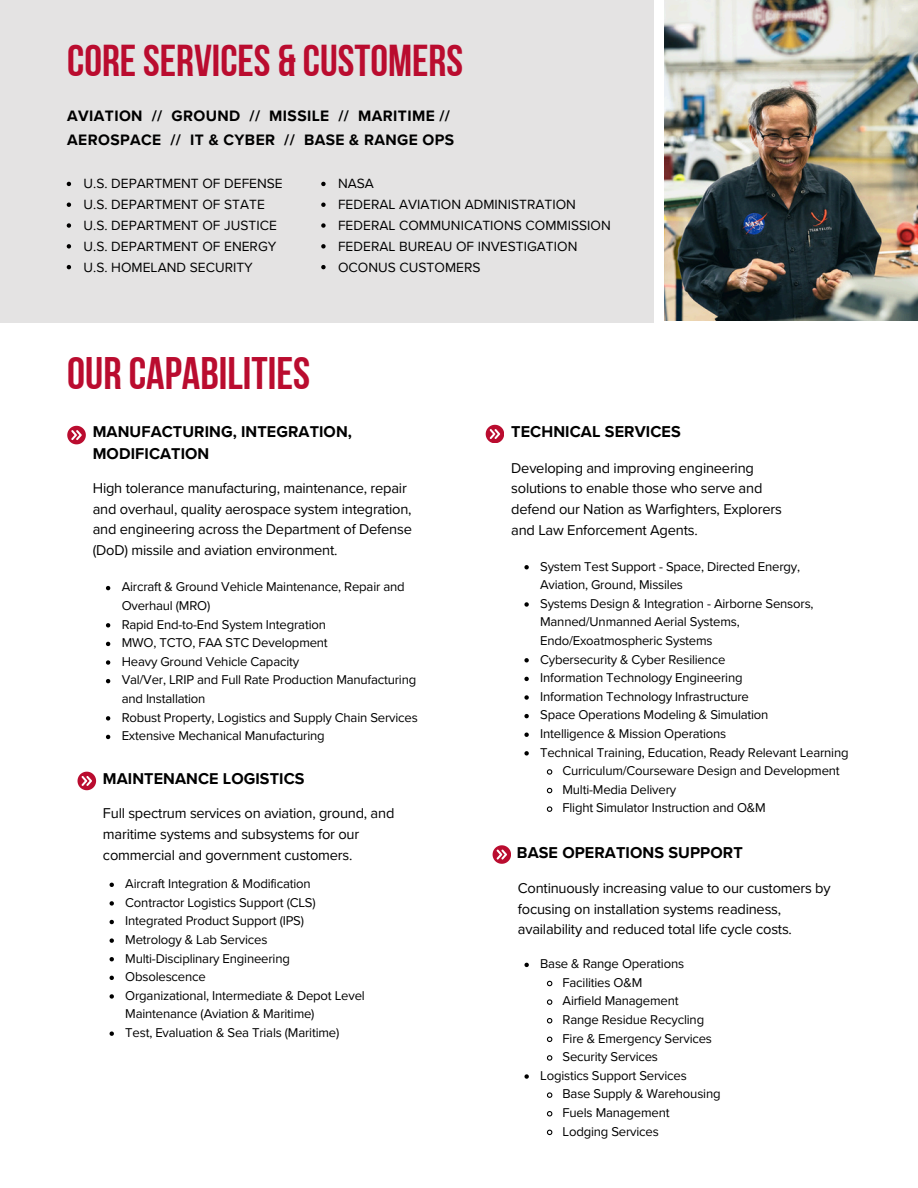
<style>
.page{position:relative;width:918px;height:1188px;background:#fff}
.page>*{position:absolute;margin:0;border:0;box-sizing:border-box;transform-origin:0 0}
.t1{font:45.45px "Bebas Neue Cyrillic";color:#ba0c2f}
.t2{font:44.55px "Bebas Neue Cyrillic";color:#ba0c2f}
.t3{font:700 16.2px/22px "Proxima Nova";letter-spacing:.005em;color:#000}
.t4{font:700 15.6px/23.5px "Proxima Nova";letter-spacing:.025em;color:#000}
.t5{font:14.7px/20.5px "Proxima Nova";letter-spacing:-.015em;color:#000}
.t6{font:13.8px "Proxima Nova";color:#000}
.t7{font:13.2px/18.6px "Proxima Nova";letter-spacing:-.015em;color:#000}
</style>
<div class="page">
<svg style="left:67px;top:426px;width:19px;height:18px"></svg>
<svg style="left:78px;top:772px;width:18px;height:18px"></svg>
<div style="left:0;top:0;width:654px;height:323px;background:#e4e3e3"></div>
<svg style="left:486px;top:425px;width:18px;height:18px"></svg>
<svg style="left:493px;top:845px;width:18px;height:18px"></svg>
<img style="left:665px;top:0;width:253px;height:321px">
<svg style="left:106px;top:586px;width:4px;height:4px"></svg>
<svg style="left:106px;top:623px;width:4px;height:5px"></svg>
<svg style="left:106px;top:642px;width:4px;height:4px"></svg>
<svg style="left:106px;top:660px;width:4px;height:5px"></svg>
<svg style="left:106px;top:679px;width:4px;height:4px"></svg>
<svg style="left:106px;top:716px;width:4px;height:5px"></svg>
<svg style="left:106px;top:735px;width:4px;height:4px"></svg>
<svg style="left:110px;top:883px;width:4px;height:4px"></svg>
<svg style="left:110px;top:901px;width:4px;height:5px"></svg>
<svg style="left:110px;top:920px;width:4px;height:4px"></svg>
<svg style="left:110px;top:938px;width:4px;height:5px"></svg>
<svg style="left:110px;top:957px;width:4px;height:4px"></svg>
<svg style="left:110px;top:976px;width:4px;height:4px"></svg>
<svg style="left:110px;top:994px;width:4px;height:5px"></svg>
<svg style="left:110px;top:1031px;width:4px;height:5px"></svg>
<svg style="left:524px;top:565px;width:5px;height:4px"></svg>
<svg style="left:524px;top:602px;width:5px;height:5px"></svg>
<svg style="left:524px;top:658px;width:5px;height:4px"></svg>
<svg style="left:524px;top:677px;width:5px;height:4px"></svg>
<svg style="left:524px;top:695px;width:5px;height:5px"></svg>
<svg style="left:524px;top:714px;width:5px;height:4px"></svg>
<svg style="left:524px;top:733px;width:5px;height:4px"></svg>
<svg style="left:524px;top:751px;width:5px;height:5px"></svg>
<svg style="left:546px;top:769px;width:7px;height:6px"></svg>
<svg style="left:546px;top:787px;width:7px;height:7px"></svg>
<svg style="left:546px;top:806px;width:7px;height:6px"></svg>
<svg style="left:524px;top:963px;width:5px;height:4px"></svg>
<svg style="left:546px;top:980px;width:7px;height:7px"></svg>
<svg style="left:546px;top:999px;width:7px;height:6px"></svg>
<svg style="left:546px;top:1018px;width:7px;height:6px"></svg>
<svg style="left:546px;top:1036px;width:7px;height:7px"></svg>
<svg style="left:546px;top:1055px;width:7px;height:6px"></svg>
<svg style="left:524px;top:1074px;width:5px;height:5px"></svg>
<svg style="left:546px;top:1092px;width:7px;height:6px"></svg>
<svg style="left:546px;top:1111px;width:7px;height:6px"></svg>
<svg style="left:546px;top:1129px;width:7px;height:7px"></svg>
<svg style="left:321px;top:182px;width:5px;height:4px"></svg>
<svg style="left:321px;top:203px;width:5px;height:4px"></svg>
<svg style="left:321px;top:223px;width:5px;height:5px"></svg>
<svg style="left:321px;top:244px;width:5px;height:5px"></svg>
<svg style="left:321px;top:265px;width:5px;height:4px"></svg>
<svg style="left:67px;top:182px;width:4px;height:4px"></svg>
<svg style="left:67px;top:203px;width:4px;height:4px"></svg>
<svg style="left:67px;top:223px;width:4px;height:5px"></svg>
<svg style="left:67px;top:244px;width:4px;height:5px"></svg>
<svg style="left:67px;top:265px;width:4px;height:4px"></svg>
<p class="t2" style="left:67px;top:42px;width:397px">CORESERVICES &amp; CUSTOMERS</p>
<p class="t4" style="left:67px;top:105px;width:389px">AVIATION // GROUND // MISSILE // MARITIME //<br>AEROSPACE // IT &amp; CYBER // BASE &amp; RANGE OPS</p>
<p class="t6" style="left:338px;top:176px;width:37px">NASA</p>
<p class="t6" style="left:338px;top:196px;width:239px">FEDERAL AVIATION ADMINISTRATION</p>
<h2 class="t6" style="left:338px;top:217px;width:274px">FEDERAL COMMUNICATIONS COMMISSION</h2>
<h3 class="t6" style="left:338px;top:238px;width:241px">FEDERAL BUREAU OF INVESTIGATION</h3>
<p class="t6" style="left:338px;top:259px;width:144px">OCONUS CUSTOMERS</p>
<p class="t6" style="left:84px;top:176px;width:201px">U.S. DEPARTMENT OF DEFENSE</p>
<p class="t6" style="left:84px;top:196px;width:183px">U.S. DEPARTMENT OF STATE</p>
<p class="t6" style="left:84px;top:217px;width:195px">U.S. DEPARTMENT OF JUSTICE</p>
<p class="t6" style="left:84px;top:238px;width:194px">U.S. DEPARTMENT OF ENERGY</p>
<p class="t6" style="left:84px;top:259px;width:171px">U.S. HOMELAND SECURITY</p>
<h2 class="t1" style="left:67px;top:355px;width:245px">OUR CAPABILITIES</h2>
<p class="t3" style="left:93px;top:421px;width:261px">MANUFACTURING, INTEGRATION,<br>MODIFICATION</p>
<p class="t5" style="left:93px;top:478px;width:321px">High tolerance manufacturing, maintenance, repair and overhaul, quality aerospace system integration, and engineering across the Department of Defense (DoD) missile and aviation environment.</p>
<p class="t7" style="left:122px;top:578px;width:285px">Aircraft &amp; Ground Vehicle Maintenance, Repair and<br>Overhaul (MRO)</p>
<p class="t7" style="left:122px;top:615px;width:206px">Rapid End-to-End System Integration</p>
<p class="t7" style="left:122px;top:634px;width:208px">MWO, TCTO, FAA STC Development</p>
<p class="t7" style="left:122px;top:652px;width:179px">Heavy Ground Vehicle Capacity</p>
<p class="t7" style="left:122px;top:671px;width:296px">Val/Ver, LRIP and Full Rate Production Manufacturing and Installation</p>
<p class="t7" style="left:122px;top:708px;width:298px">Robust Property, Logistics and Supply Chain Services</p>
<p class="t7" style="left:122px;top:727px;width:205px">Extensive Mechanical Manufacturing</p>
<p class="t3" style="left:103px;top:768px;width:203px">MAINTENANCE LOGISTICS</p>
<p class="t5" style="left:103px;top:804px;width:293px">Full spectrum services on aviation, ground, and maritime systems and subsystems for our commercial and government customers.</p>
<p class="t7" style="left:125px;top:875px;width:187px">Aircraft Integration &amp; Modification</p>
<p class="t7" style="left:125px;top:893px;width:192px">Contractor Logistics Support (CLS)</p>
<p class="t7" style="left:125px;top:912px;width:180px">Integrated Product Support (IPS)</p>
<h1 class="t7" style="left:125px;top:931px;width:144px">Metrology &amp; Lab Services</h1>
<h1 class="t7" style="left:125px;top:949px;width:166px">Multi-Disciplinary Engineering</h1>
<p class="t7" style="left:125px;top:968px;width:82px">Obsolescence</p>
<h2 class="t7" style="left:125px;top:986px;width:241px">Organizational, Intermediate &amp; Depot Level<br>Maintenance (Aviation &amp; Maritime)</h2>
<h3 class="t7" style="left:125px;top:1024px;width:216px">Test, Evaluation &amp; Sea Trials (Maritime)</h3>
<p class="t3" style="left:511px;top:421px;width:171px">TECHNICAL SERVICES</p>
<p class="t5" style="left:511px;top:458px;width:272px">Developing and improving engineering solutions to enable those who serve and defend our Nation as Warfighters, Explorers and Law Enforcement Agents.</p>
<p class="t7" style="left:540px;top:557px;width:261px">System Test Support - Space, Directed Energy,<br>Aviation, Ground, Missiles</p>
<p class="t7" style="left:540px;top:594px;width:275px">Systems Design &amp; Integration - Airborne Sensors,<br>Manned/Unmanned Aerial Systems,<br>Endo/Exoatmospheric Systems</p>
<p class="t7" style="left:540px;top:650px;width:187px">Cybersecurity &amp; Cyber Resilience</p>
<h2 class="t7" style="left:540px;top:669px;width:204px">Information Technology Engineering</h2>
<h3 class="t7" style="left:540px;top:687px;width:210px">Information Technology Infrastructure</h3>
<p class="t7" style="left:540px;top:706px;width:230px">Space Operations Modeling &amp; Simulation</p>
<p class="t7" style="left:540px;top:725px;width:188px">Intelligence &amp; Mission Operations</p>
<p class="t7" style="left:540px;top:743px;width:310px">Technical Training, Education, Ready Relevant Learning</p>
<p class="t7" style="left:563px;top:762px;width:279px">Curriculum/Courseware Design and Development</p>
<p class="t7" style="left:563px;top:780px;width:115px">Multi-Media Delivery</p>
<p class="t7" style="left:563px;top:799px;width:205px">Flight Simulator Instruction and O&amp;M</p>
<p class="t3" style="left:517px;top:842px;width:227px">BASE OPERATIONS SUPPORT</p>
<p class="t5" style="left:518px;top:878px;width:314px">Continuously increasing value to our customers by focusing on installation systems readiness, availability and reduced total life cycle costs.</p>
<p class="t7" style="left:540px;top:955px;width:145px">Base &amp; Range Operations</p>
<h2 class="t7" style="left:563px;top:973px;width:81px">Facilities O&amp;M</h2>
<h3 class="t7" style="left:563px;top:992px;width:118px">Airfield Management</h3>
<p class="t7" style="left:563px;top:1011px;width:143px">Range Residue Recycling</p>
<p class="t7" style="left:563px;top:1029px;width:151px">Fire &amp; Emergency Services</p>
<p class="t7" style="left:563px;top:1048px;width:97px">Security Services</p>
<p class="t7" style="left:540px;top:1066px;width:148px">Logistics Support Services</p>
<p class="t7" style="left:563px;top:1085px;width:160px">Base Supply &amp; Warehousing</p>
<p class="t7" style="left:563px;top:1104px;width:109px">Fuels Management</p>
<p class="t7" style="left:563px;top:1122px;width:98px">Lodging Services</p>
</div>
